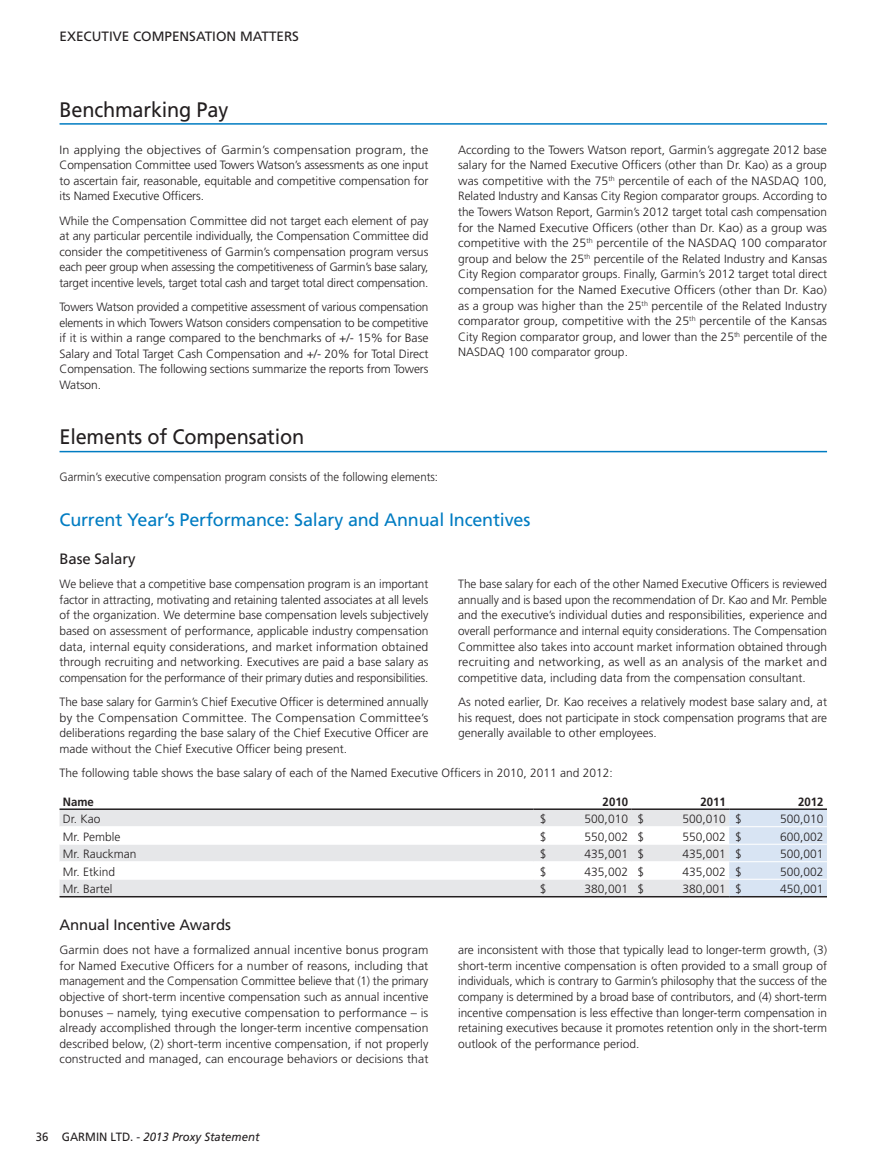
<style>
.page{position:relative;width:891px;height:1161px;background:#fff}
.page>*{position:absolute;margin:0;border:0;box-sizing:border-box;transform-origin:0 0}
.t1{font:21px "Frutiger LT Std";letter-spacing:-.01em;color:#231f20;scale:.95 1}
.t2{font:18px "Frutiger LT Std";letter-spacing:-.01em;color:#007cc2}
.t3{font:15px "Frutiger LT Std";letter-spacing:-.01em;color:#231f20}
.t4{font:13.5px "Frutiger LT Std";color:#231f20}
.t5{font:300 12px/15.6px "Frutiger LT Std";color:#231f20;text-align:justify}
.t6{font:300 12px/15.6px "Frutiger LT Std";color:#231f20;text-align:justify;scale:1.05 1}
.t7{font:300 12px "Frutiger LT Std";color:#231f20;scale:.95 1}
.t8{font:italic 12px "Frutiger LT Std";color:#231f20;scale:.95 1}
.t9{font:700 12px "Frutiger LT Std";color:#231f20;scale:.95 1}
.s1{font-style:normal}
</style>
<div class="page">
<hr style="left:60px;top:123px;width:767px;height:2px;background:#007cc2">
<hr style="left:60px;top:451px;width:767px;height:1px;background:#007cc2">
<svg style="left:60px;top:810px;width:669px;height:86px;fill:#e6e7e9"></svg>
<hr style="left:60px;top:826px;width:767px;height:1px;background:#fff">
<hr style="left:60px;top:844px;width:767px;height:1px;background:#fff">
<hr style="left:60px;top:861px;width:474px;height:1px;background:#fff">
<hr style="left:60px;top:879px;width:474px;height:1px;background:#fff">
<svg style="left:534px;top:861px;width:12px;height:1px"></svg>
<svg style="left:534px;top:879px;width:12px;height:1px"></svg>
<hr style="left:546px;top:861px;width:85px;height:1px;background:#fff">
<hr style="left:546px;top:879px;width:85px;height:1px;background:#fff">
<svg style="left:631px;top:861px;width:13px;height:1px"></svg>
<svg style="left:631px;top:879px;width:13px;height:1px"></svg>
<hr style="left:644px;top:861px;width:85px;height:1px;background:#fff">
<hr style="left:644px;top:879px;width:85px;height:1px;background:#fff">
<hr style="left:60px;top:808px;width:474px;height:2px;background:#231f20">
<hr style="left:534px;top:808px;width:97px;height:2px;background:#231f20">
<hr style="left:631px;top:808px;width:98px;height:2px;background:#231f20">
<hr style="left:729px;top:808px;width:98px;height:2px;background:#231f20">
<hr style="left:60px;top:896px;width:669px;height:1px;background:#231f20">
<svg style="left:729px;top:809px;width:98px;height:88px;background:#d7e2f0"></svg>
<hr style="left:742px;top:879px;width:85px;height:1px;background:#fff">
<hr style="left:742px;top:896px;width:85px;height:1px;background:#231f20">
<p class="t4" style="left:60px;top:31px;width:241px">EXECUTIVE COMPENSATION MATTERS</p>
<h1 class="t1" style="left:60px;top:101px;width:179px">Benchmarking Pay</h1>
<p class="t6" style="left:60px;top:143px;width:353px">In applying the objectives of Garmin’s compensation program, the Compensation Committee used Towers Watson’s assessments as one input to ascertain fair, reasonable, equitable and competitive compensation for its Named Executive Officers.</p>
<p class="t5" style="left:60px;top:214px;width:370px">While the Compensation Committee did not target each element of pay at any particular percentile individually, the Compensation Committee did consider the competitiveness of Garmin’s compensation program versus each peer group when assessing the competitiveness of Garmin’s base salary, target incentive levels, target total cash and target total direct compensation.</p>
<p class="t5" style="left:60px;top:300px;width:370px">Towers Watson provided a competitive assessment of various compensation elements in which Towers Watson considers compensation to be competitive if it is within a range compared to the benchmarks of +/- 15% for Base Salary and Total Target Cash Compensation and +/- 20% for Total Direct Compensation. The following sections summarize the reports from Towers Watson.</p>
<p class="t5" style="left:458px;top:143px;width:370px">According to the Towers Watson report, Garmin’s aggregate 2012 base salary for the Named Executive Officers (other than Dr. Kao) as a group was competitive with the 75<sup>th</sup> percentile of each of the NASDAQ 100, Related Industry and Kansas City Region comparator groups. According to the Towers Watson Report, Garmin’s 2012 target total cash compensation for the Named Executive Officers (other than Dr. Kao) as a group was competitive with the 25<sup>th</sup> percentile of the NASDAQ 100 comparator group and below the 25<sup>th</sup> percentile of the Related Industry and Kansas City Region comparator groups. Finally, Garmin’s 2012 target total direct compensation for the Named Executive Officers (other than Dr. Kao) as a group was higher than the 25<sup>th</sup> percentile of the Related Industry comparator group, competitive with the 25<sup>th</sup> percentile of the Kansas City Region comparator group, and lower than the 25<sup>th</sup> percentile of the NASDAQ 100 comparator group.</p>
<h1 class="t1" style="left:60px;top:429px;width:259px">Elements of Compensation</h1>
<p class="t7" style="left:60px;top:472px;width:400px">Garmin’s executive compensation program consists of the following elements:</p>
<h2 class="t2" style="left:60px;top:512px;width:472px">Current Year’s Performance: Salary and Annual Incentives</h2>
<p class="t3" style="left:60px;top:553px;width:78px">Base Salary</p>
<p class="t5" style="left:60px;top:577px;width:370px">We believe that a competitive base compensation program is an important factor in attracting, motivating and retaining talented associates at all levels of the organization. We determine base compensation levels subjectively based on assessment of performance, applicable industry compensation data, internal equity considerations, and market information obtained through recruiting and networking. Executives are paid a base salary as compensation for the performance of their primary duties and responsibilities.</p>
<p class="t5" style="left:60px;top:695px;width:371px">The base salary for Garmin’s Chief Executive Officer is determined annually by the Compensation Committee. The Compensation Committee’s deliberations regarding the base salary of the Chief Executive Officer are made without the Chief Executive Officer being present.</p>
<p class="t5" style="left:458px;top:577px;width:370px">The base salary for each of the other Named Executive Officers is reviewed annually and is based upon the recommendation of Dr. Kao and Mr. Pemble and the executive’s individual duties and responsibilities, experience and overall performance and internal equity considerations. The Compensation Committee also takes into account market information obtained through recruiting and networking, as well as an analysis of the market and competitive data, including data from the compensation consultant.</p>
<p class="t5" style="left:458px;top:695px;width:370px">As noted earlier, Dr. Kao receives a relatively modest base salary and, at his request, does not participate in stock compensation programs that are generally available to other employees.</p>
<p class="t5" style="left:60px;top:766px;width:555px">The following table shows the base salary of each of the Named Executive Officers in 2010, 2011 and 2012:</p>
<p class="t9" style="left:63px;top:797px;width:34px">Name</p>
<p class="t9" style="left:603px;top:797px;width:28px">2010</p>
<p class="t9" style="left:700px;top:797px;width:28px">2011</p>
<p class="t9" style="left:798px;top:797px;width:28px">2012</p>
<p class="t5" style="left:63px;top:812px;width:39px">Dr. Kao</p>
<p class="t5" style="left:540px;top:812px;width:8px">$</p>
<p class="t5" style="left:585px;top:812px;width:61px">500,010 $</p>
<p class="t5" style="left:682px;top:812px;width:61px">500,010 $</p>
<p class="t5" style="left:780px;top:812px;width:45px">500,010</p>
<p class="t5" style="left:63px;top:830px;width:59px">Mr. Pemble</p>
<p class="t5" style="left:540px;top:830px;width:8px">$</p>
<p class="t5" style="left:585px;top:830px;width:61px">550,002 $</p>
<p class="t5" style="left:682px;top:830px;width:61px">550,002 $</p>
<p class="t5" style="left:780px;top:830px;width:45px">600,002</p>
<p class="t5" style="left:63px;top:847px;width:75px">Mr. Rauckman</p>
<p class="t5" style="left:540px;top:847px;width:8px">$</p>
<p class="t5" style="left:585px;top:847px;width:61px">435,001 $</p>
<p class="t5" style="left:682px;top:847px;width:61px">435,001 $</p>
<p class="t5" style="left:780px;top:847px;width:45px">500,001</p>
<p class="t5" style="left:63px;top:865px;width:54px">Mr. Etkind</p>
<p class="t5" style="left:540px;top:865px;width:8px">$</p>
<p class="t5" style="left:585px;top:865px;width:61px">435,002 $</p>
<p class="t5" style="left:682px;top:865px;width:61px">435,002 $</p>
<p class="t5" style="left:780px;top:865px;width:45px">500,002</p>
<p class="t5" style="left:63px;top:882px;width:51px">Mr. Bartel</p>
<p class="t5" style="left:540px;top:882px;width:8px">$</p>
<p class="t5" style="left:585px;top:882px;width:61px">380,001 $</p>
<p class="t5" style="left:682px;top:882px;width:61px">380,001 $</p>
<p class="t5" style="left:780px;top:882px;width:45px">450,001</p>
<p class="t3" style="left:60px;top:919px;width:173px">Annual Incentive Awards</p>
<p class="t5" style="left:60px;top:943px;width:370px">Garmin does not have a formalized annual incentive bonus program for Named Executive Officers for a number of reasons, including that management and the Compensation Committee believe that (1) the primary objective of short-term incentive compensation such as annual incentive bonuses – namely, tying executive compensation to performance – is already accomplished through the longer-term incentive compensation described below, (2) short-term incentive compensation, if not properly constructed and managed, can encourage behaviors or decisions that</p>
<p class="t5" style="left:458px;top:943px;width:370px">are inconsistent with those that typically lead to longer-term growth, (3) short-term incentive compensation is often provided to a small group of individuals, which is contrary to Garmin’s philosophy that the success of the company is determined by a broad base of contributors, and (4) short-term incentive compensation is less effective than longer-term compensation in retaining executives because it promotes retention only in the short-term outlook of the performance period.</p>
<p class="t8" style="left:36px;top:1130px;width:237px"><span class="s1">36 GARMIN LTD. -</span> 2013 Proxy Statement</p>
</div>
